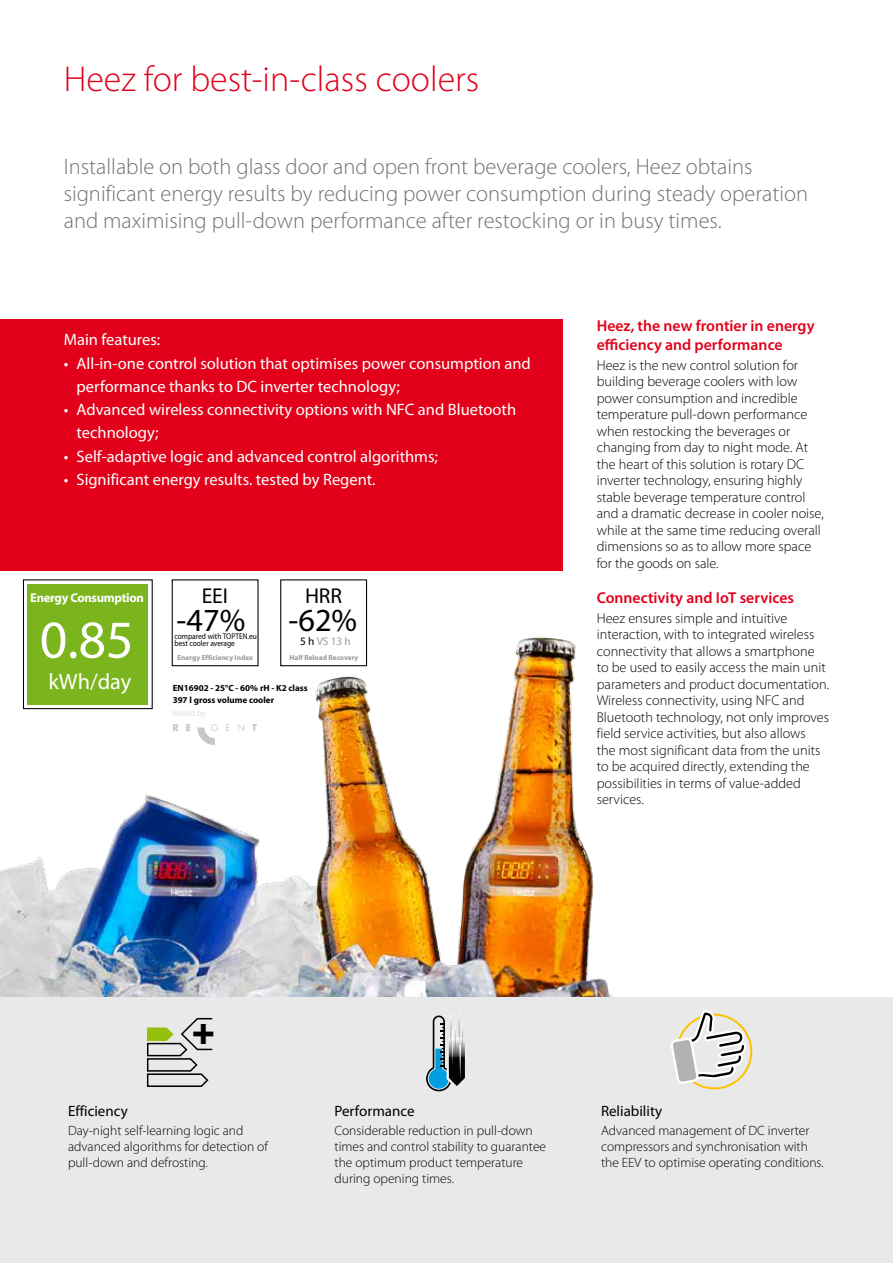
<style>
.page{position:relative;width:893px;height:1263px;background:#fff}
.page>*{position:absolute;margin:0;border:0;box-sizing:border-box;transform-origin:0 0}
.t1{font:53.7px "Myriad Pro";color:#fff}
.t2{font:700 37.65px "Helvetica";color:#000}
.t3{font:300 36px "Myriad Pro";color:#e2001a}
.t4{font:32.25px "Myriad Pro";color:#000}
.t5{font:300 22.5px/27px "Myriad Pro";color:#707172}
.t6{font:22.35px "Myriad Pro";letter-spacing:-.005em;color:#fff}
.t7{font:21.45px "Myriad Pro";letter-spacing:-.005em;color:#000}
.t8{font:16.5px/23.2px "Myriad Pro";color:#fff}
.t9{font:600 15.75px/18.9px "Myriad Pro";color:#e2001a}
.t10{font:15px "Myriad Pro";color:#000}
.t11{font:300 14.25px/16.5px "Myriad Pro";color:#000}
.t12{font:300 13.5px/16.2px "Myriad Pro";color:#000}
.t13{font:700 12.75px "Myriad Pro";letter-spacing:-.025em;color:#fff}
.t14{font:11.25px "Myriad Pro";color:#9c9e9f}
.t15{font:700 9px/12.5px "Myriad Pro";color:#000}
.t16{font:300 8.85px "Myriad Pro";letter-spacing:.005em;color:#c6c7c8}
.t17{font:8.25px/7.5px "Myriad Pro";color:#000;scale:.9 1}
.t18{font:700 7.35px "Myriad Pro";color:#98999b}
.s1{color:#000}
</style>
<div class="page">
<img style="left:0;top:626px;width:613px;height:371px">
<div style="left:0;top:997px;width:893px;height:266px;background:#e9e9ea"></div>
<div style="left:172px;top:580px;width:86px;height:86px;background:#fff"></div>
<div style="left:172px;top:579px;width:87px;height:87px;border:1px solid #000"></div>
<div style="left:281px;top:580px;width:86px;height:86px;background:#fff"></div>
<div style="left:280px;top:579px;width:87px;height:87px;border:1px solid #000"></div>
<svg style="left:25px;top:584px;width:126px;height:123px"></svg>
<div style="left:23px;top:579px;width:130px;height:130px;border:1px solid #000"></div>
<div style="left:28px;top:585px;width:120px;height:120px;background:#7ab51d"></div>
<svg style="left:173px;top:724px;width:6px;height:7px"></svg>
<svg style="left:186px;top:724px;width:4px;height:7px"></svg>
<svg style="left:226px;top:724px;width:4px;height:7px"></svg>
<svg style="left:238px;top:724px;width:6px;height:7px"></svg>
<svg style="left:252px;top:724px;width:5px;height:7px"></svg>
<svg style="left:197px;top:724px;width:21px;height:21px"></svg>
<div style="left:0;top:319px;width:563px;height:252px;background:#e2001a"></div>
<svg style="left:147px;top:1017px;width:66px;height:70px"></svg>
<svg style="left:426px;top:1012px;width:39px;height:79px"></svg>
<div style="left:676px;top:1014px;width:76px;height:75px;border:2px solid #fcc200;border-radius:50%"></div>
<svg style="left:671px;top:1010px;width:75px;height:74px"></svg>
<h3 class="t3" style="left:64px;top:57px;width:417px">Heez for best-in-class coolers</h3>
<h3 class="t5" style="left:64px;top:153px;width:746px">Installable on both glass door and open front beverage coolers, Heez obtains significant energy results by reducing power consumption during steady operation and maximising pull-down performance after restocking or in busy times.</h3>
<p class="t8" style="left:64px;top:328px;width:98px">Main features:</p>
<p class="t8" style="left:77px;top:351px;width:456px;text-indent:-13px">• All-in-one control solution that optimises power consumption and performance thanks to DC inverter technology;</p>
<p class="t8" style="left:77px;top:398px;width:441px;text-indent:-13px">• Advanced wireless connectivity options with NFC and Bluetooth technology;</p>
<p class="t8" style="left:64px;top:444px;width:376px">• Self-adaptive logic and advanced control algorithms;</p>
<p class="t8" style="left:64px;top:468px;width:313px">• Significant energy results. tested by Regent.</p>
<p class="t13" style="left:30px;top:589px;width:115px">Energy Consumption</p>
<h1 class="t1" style="left:40px;top:607px;width:95px">0.85</h1>
<h3 class="t6" style="left:48px;top:668px;width:84px">kWh/day</h3>
<h3 class="t7" style="left:305px;top:582px;width:38px">HRR</h3>
<h3 class="t4" style="left:289px;top:600px;width:70px">-62%</h3>
<h3 class="t7" style="left:202px;top:582px;width:28px">EEI</h3>
<h3 class="t4" style="left:177px;top:600px;width:70px">-47%</h3>
<p class="t17" style="left:175px;top:632px;width:93px">compared with TOPTEN.eu best cooler average</p>
<p class="t15" style="left:173px;top:681px;width:136px">EN16902 - 25°C - 60% rH - K2 class<br>397 l gross volume cooler</p>
<p class="t14" style="left:300px;top:634px;width:52px"><span class="s1">5 h</span> VS 13 h</p>
<p class="t18" style="left:177px;top:653px;width:77px">Energy Efficiency Index</p>
<p class="t18" style="left:290px;top:653px;width:70px">Half Reload Recovery</p>
<p class="t16" style="left:172px;top:708px;width:35px">tested by</p>
<p class="t9" style="left:597px;top:316px;width:219px">Heez, the new frontier in energy efficiency and performance</p>
<p class="t11" style="left:597px;top:357px;width:229px">Heez is the new control solution for building beverage coolers with low power consumption and incredible temperature pull-down performance when restocking the beverages or changing from day to night mode. At the heart of this solution is rotary DC inverter technology, ensuring highly stable beverage temperature control and a dramatic decrease in cooler noise, while at the same time reducing overall dimensions so as to allow more space for the goods on sale.</p>
<p class="t9" style="left:597px;top:588px;width:199px">Connectivity and IoT services</p>
<p class="t11" style="left:597px;top:610px;width:234px">Heez ensures simple and intuitive interaction, with to integrated wireless connectivity that allows a smartphone to be used to easily access the main unit parameters and product documentation.<br>Wireless connectivity, using NFC and Bluetooth technology, not only improves field service activities, but also allows<br>the most significant data from the units to be acquired directly, extending the possibilities in terms of value-added services.</p>
<h2 class="t2" style="left:192px;top:1000px;width:24px">+</h2>
<p class="t10" style="left:68px;top:1102px;width:61px">Efficiency</p>
<p class="t12" style="left:68px;top:1122px;width:201px">Day-night self-learning logic and advanced algorithms for detection of pull-down and defrosting.</p>
<p class="t10" style="left:334px;top:1102px;width:82px">Performance</p>
<p class="t12" style="left:334px;top:1122px;width:213px">Considerable reduction in pull-down times and control stability to guarantee the optimum product temperature during opening times.</p>
<p class="t10" style="left:601px;top:1102px;width:63px">Reliability</p>
<p class="t12" style="left:601px;top:1122px;width:224px">Advanced management of DC inverter compressors and synchronisation with the EEV to optimise operating conditions.</p>
</div>
